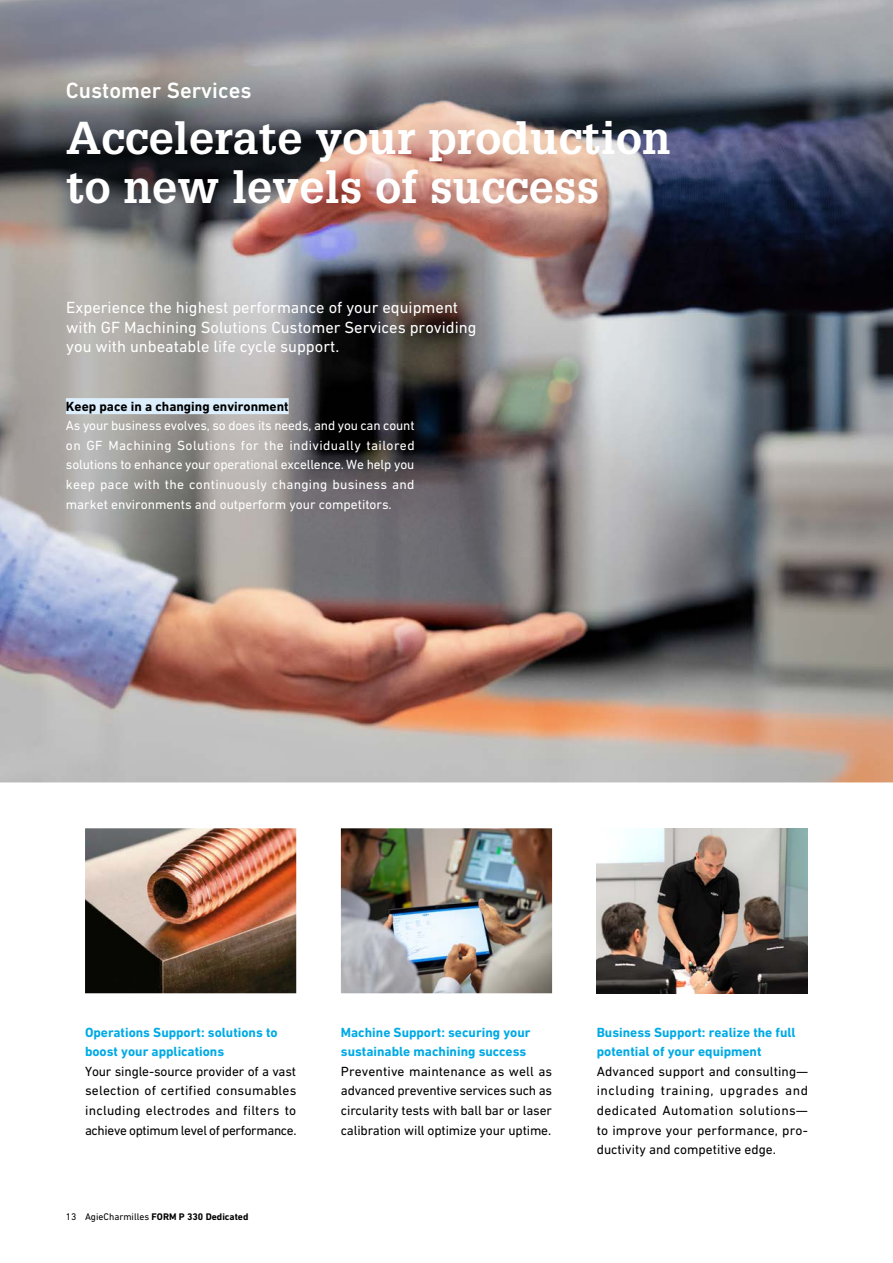
<style>
.page{position:relative;width:893px;height:1263px;background:#fff}
.page>*{position:absolute;margin:0;border:0;box-sizing:border-box;transform-origin:0 0}
.t1{font:700 45px/48.9px "Glypha LT Pro";letter-spacing:.005em;color:#fff}
.t2{font:500 22.5px "DIN Next W1 G";color:#fff}
.t3{font:16.5px/19.5px "DIN Next W1 G";color:#fff}
.t4{font:13.5px/19.5px "DIN Next W1 G";letter-spacing:-.01em;color:#000;text-align:justify}
.t5{font:13.5px/19.5px "DIN Next W1 G";color:#fff;text-align:justify}
.t6{font:700 13.5px/19.5px "DIN Next W1 G";color:#00aae5}
.t7{font:700 13.5px "DIN Next W1 G";color:#000}
.t8{font:700 9.75px "DIN Next W1 G";color:#000}
.s1{font-weight:400}
</style>
<div class="page">
<img style="left:85px;top:828px;width:211px;height:165px">
<img style="left:0;top:0;width:893px;height:782px">
<img style="left:341px;top:828px;width:211px;height:165px">
<img style="left:597px;top:828px;width:211px;height:165px">
<div style="left:66px;top:398px;width:223px;height:16px;background:#ddeffc"></div>
<h2 class="t2" style="left:66px;top:77px;width:187px">Customer Services</h2>
<h1 class="t1" style="left:66px;top:113px;width:606px">Accelerate your production to new levels of success</h1>
<p class="t3" style="left:66px;top:297px;width:412px">Experience the highest performance of your equipment with GF Machining Solutions Customer Services providing you with unbeatable life cycle support.</p>
<p class="t7" style="left:66px;top:398px;width:224px">Keep pace in a changing environment</p>
<p class="t5" style="left:66px;top:416px;width:350px">As your business evolves, so does its needs, and you can count on GF Machining Solutions for the individually tailored solutions to enhance your operational excellence. We help you keep pace with the continuously changing business and market environments and outperform your competitors.</p>
<p class="t6" style="left:85px;top:1022px;width:194px">Operations Support: solutions to boost your applications</p>
<p class="t4" style="left:85px;top:1061px;width:213px">Your single-source provider of a vast selection of certified consumables including electrodes and filters to achieve optimum level of performance.</p>
<p class="t8" style="left:66px;top:1211px;width:184px"><span class="s1">13 AgieCharmilles</span> FORM P 330 Dedicated</p>
<p class="t6" style="left:341px;top:1022px;width:191px">Machine Support: securing your sustainable machining success</p>
<p class="t4" style="left:341px;top:1061px;width:213px">Preventive maintenance as well as advanced preventive services such as circularity tests with ball bar or laser calibration will optimize your uptime.</p>
<p class="t6" style="left:597px;top:1022px;width:200px">Business Support: realize the full potential of your equipment</p>
<p class="t4" style="left:597px;top:1061px;width:213px">Advanced support and consulting— including training, upgrades and dedicated Automation solutions— to improve your performance, pro&shy;ductivity and competitive edge.</p>
</div>
